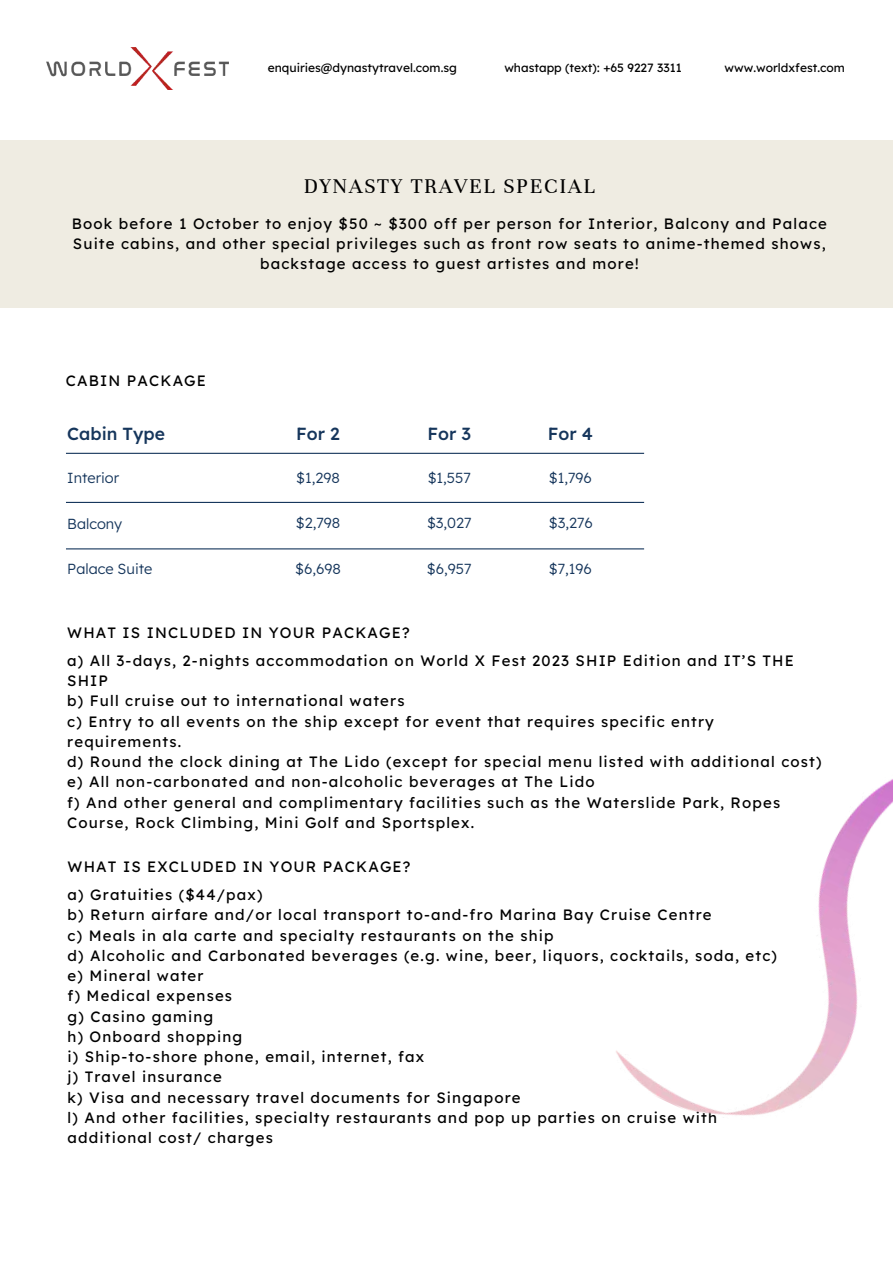
<style>
.page{position:relative;width:893px;height:1264px;background:#fff}
.page>*{position:absolute;margin:0;border:0;box-sizing:border-box;transform-origin:0 0}
.t1{font:22.5px "Unna";letter-spacing:.075em;color:#000}
.t2{font:500 17.55px "Lexend Deca";color:#16365c}
.t3{font:15px/20.2px "Lexend Deca";letter-spacing:.075em;color:#000}
.t4{font:300 14.55px "Lexend Deca";color:#16365c}
.t5{font:12px "Lexend Deca";color:#000}
</style>
<div class="page">
<div style="left:0;top:140px;width:892px;height:167px;background:#efece2"></div>
<img style="left:46px;top:47px;width:182px;height:42px">
<img style="left:616px;top:779px;width:276px;height:337px">
<hr style="left:66px;top:453px;width:578px;height:1px;background:#16365c">
<hr style="left:66px;top:502px;width:578px;height:1px;background:#16365c">
<hr style="left:66px;top:548px;width:578px;height:1px;background:#16365c">
<p class="t5" style="left:268px;top:60px;width:191px">enquiries@dynastytravel.com.sg</p>
<p class="t5" style="left:504px;top:60px;width:179px">whastapp (text): +65 9227 3311</p>
<p class="t5" style="left:724px;top:60px;width:122px">www.worldxfest.com</p>
<h1 class="t1" style="left:304px;top:173px;width:292px">DYNASTY TRAVEL SPECIAL</h1>
<p class="t3" style="left:72px;top:213px;width:756px;text-align:center">Book before 1 October to enjoy $50 ~ $300 off per person for Interior, Balcony and Palace<br>Suite cabins, and other special privileges such as front row seats to anime-themed shows, backstage access to guest artistes and more!</p>
<p class="t3" style="left:66px;top:370px;width:142px">CABIN PACKAGE</p>
<p class="t2" style="left:67px;top:422px;width:99px">Cabin Type</p>
<p class="t2" style="left:296px;top:422px;width:45px">For 2</p>
<p class="t2" style="left:427px;top:422px;width:45px">For 3</p>
<p class="t2" style="left:548px;top:422px;width:47px">For 4</p>
<p class="t4" style="left:67px;top:468px;width:53px">Interior</p>
<p class="t4" style="left:67px;top:514px;width:56px">Balcony</p>
<p class="t4" style="left:67px;top:560px;width:87px">Palace Suite</p>
<p class="t4" style="left:296px;top:468px;width:45px">$1,298</p>
<p class="t4" style="left:427px;top:468px;width:45px">$1,557</p>
<p class="t4" style="left:549px;top:468px;width:45px">$1,796</p>
<p class="t4" style="left:296px;top:513px;width:46px">$2,798</p>
<p class="t4" style="left:427px;top:513px;width:46px">$3,027</p>
<p class="t4" style="left:549px;top:513px;width:46px">$3,276</p>
<p class="t4" style="left:295px;top:559px;width:47px">$6,698</p>
<p class="t4" style="left:427px;top:559px;width:46px">$6,957</p>
<p class="t4" style="left:549px;top:559px;width:45px">$7,196</p>
<p class="t3" style="left:67px;top:618px;width:728px;line-height:28px">WHAT IS INCLUDED IN YOUR PACKAGE?<br>a) All 3-days, 2-nights accommodation on World X Fest 2023 SHIP Edition and IT’S THE</p>
<p class="t3" style="left:67px;top:670px;width:755px">SHIP<br>b) Full cruise out to international waters<br>c) Entry to all events on the ship except for event that requires specific entry requirements.<br>d) Round the clock dining at The Lido (except for special menu listed with additional cost) e) All non-carbonated and non-alcoholic beverages at The Lido<br>f) And other general and complimentary facilities such as the Waterslide Park, Ropes Course, Rock Climbing, Mini Golf and Sportsplex.</p>
<p class="t3" style="left:68px;top:852px;width:344px;line-height:28px">WHAT IS EXCLUDED IN YOUR PACKAGE? a) Gratuities ($44/pax)</p>
<p class="t3" style="left:68px;top:904px;width:710px">b) Return airfare and/or local transport to-and-fro Marina Bay Cruise Centre<br>c) Meals in ala carte and specialty restaurants on the ship<br>d) Alcoholic and Carbonated beverages (e.g. wine, beer, liquors, cocktails, soda, etc) e) Mineral water<br>f) Medical expenses<br>g) Casino gaming<br>h) Onboard shopping<br>i) Ship-to-shore phone, email, internet, fax<br>j) Travel insurance<br>k) Visa and necessary travel documents for Singapore<br>l) And other facilities, specialty restaurants and pop up parties on cruise with additional cost/ charges</p>
</div>
